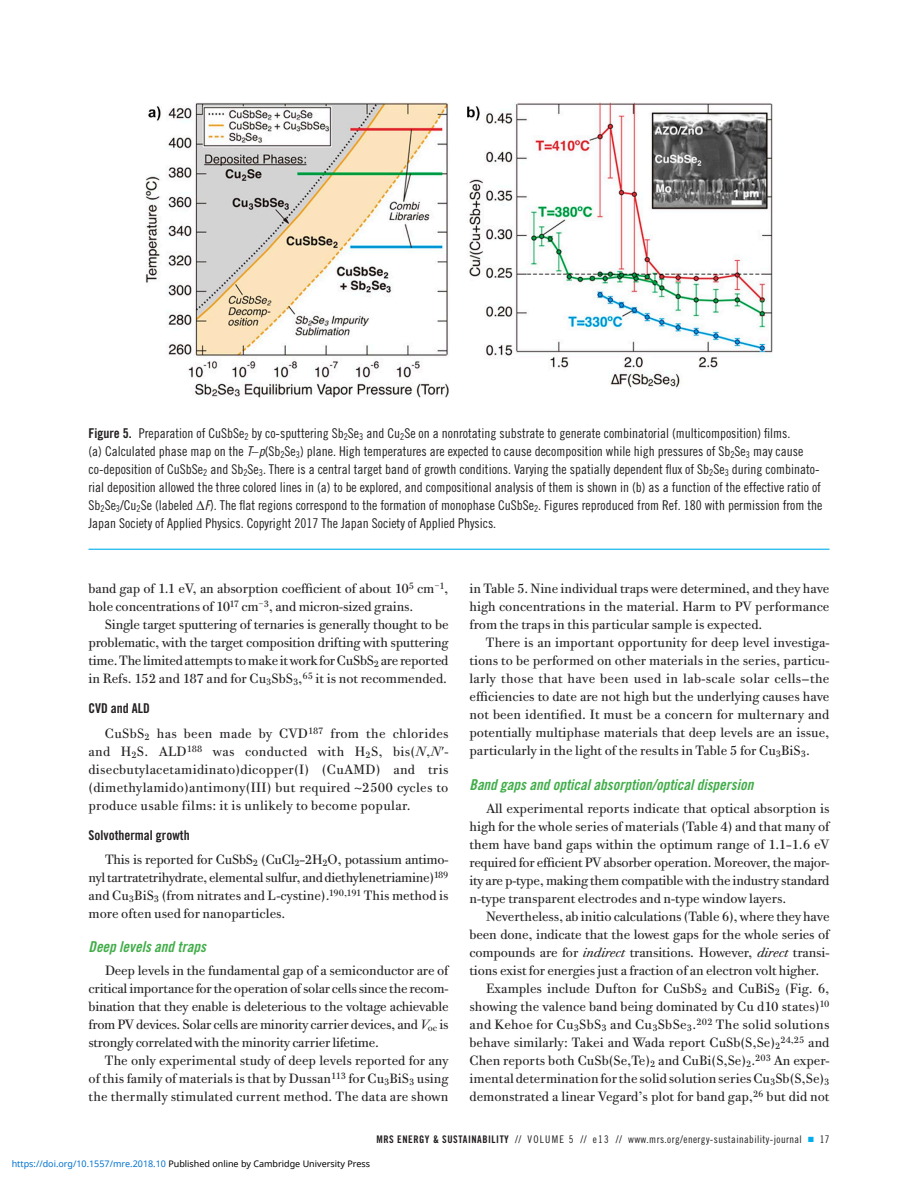
<style>
.page{position:relative;width:918px;height:1188px;background:#fff}
.page>*{position:absolute;margin:0;border:0;box-sizing:border-box;transform-origin:0 0}
.t1{font:15px "Trade Gothic LT Std Bd Cn 20 Obl";color:#41ad49}
.t2{font:13.5px/18px "Bodoni Twe ITC";color:#231f20;text-align:justify}
.t3{font:13.5px/18px "Trade Gothic LT Std Cn 18";color:#231f20}
.t4{font:13.5px "Bodoni Twe ITC";letter-spacing:.02em;color:#231f20}
.t5{font:13.5px "Trade Gothic LT Std Bd Cn 20";color:#231f20}
.t6{font:10.5px "Trade Gothic LT Std Cn 18";letter-spacing:.04em;color:#231f20}
.t7{font:10.5px "Trade Gothic LT Std Bd Cn 20";letter-spacing:.05em;color:#231f20}
.t8{font:9.45px "Bodoni Twe ITC";color:#231f20}
.t9{font:9px "Noto Sans";color:#000}
.s1{font-family:"Trade Gothic LT Std Bd Cn 20"}
.s2{font-family:"Trade Gothic LT Std Cn 18 Obl"}
.s3{font-family:"Times New Roman"}
.s4{font-style:italic}
.s5{font-family:"Tn Q"}
.s6{font-size:13.5px}
.s7{color:#00aeef}
.s8{color:#0172cf}
</style>
<div class="page">
<hr style="left:88px;top:549px;width:742px;height:1px;background:#00aeef">
<img style="left:145px;top:102px;width:628px;height:296px">
<p class="t3" style="left:88px;top:424px;width:736px"><span class="s1">Figure 5.</span> Preparation of CuSbSe<sub>2</sub> by co-sputtering Sb<sub>2</sub>Se<sub>3</sub> and Cu<sub>2</sub>Se on a nonrotating substrate to generate combinatorial (multicomposition) films.<br>(a) Calculated phase map on the <span class="s2">T</span>–<span class="s2">p</span>(Sb<sub>2</sub>Se<sub>3</sub>) plane. High temperatures are expected to cause decomposition while high pressures of Sb<sub>2</sub>Se<sub>3</sub> may cause co-deposition of CuSbSe<sub>2</sub> and Sb<sub>2</sub>Se<sub>3</sub>. There is a central target band of growth conditions. Varying the spatially dependent flux of Sb<sub>2</sub>Se<sub>3</sub> during combinato&shy;rial deposition allowed the three colored lines in (a) to be explored, and compositional analysis of them is shown in (b) as a function of the effective ratio of Sb<sub>2</sub>Se<sub>3</sub>/Cu<sub>2</sub>Se (labeled <span class="s3">Δ</span><span class="s2">F</span>). The flat regions correspond to the formation of monophase CuSbSe<sub>2</sub>. Figures reproduced from Ref. 180 with permission from the Japan Society of Applied Physics. Copyright 2017 The Japan Society of Applied Physics.</p>
<p class="t2" style="left:88px;top:580px;width:362px">band gap of 1.1 eV, an absorption coefficient of about 10<sup>5</sup> cm<sup>−1</sup>, hole concentrations of 10<sup>17</sup> cm<sup>−3</sup>, and micron-sized grains.</p>
<p class="t2" style="left:88px;top:616px;width:362px;text-indent:16px">Single target sputtering of ternaries is generally thought to be problematic, with the target composition drifting with sputtering time. The limited attempts to make it work for CuSbS<sub>2</sub> are reported in Refs. 152 and 187 and for Cu<sub>3</sub>SbS<sub>3</sub>,<sup>65</sup> it is not recommended.</p>
<p class="t5" style="left:88px;top:700px;width:63px">CVD and ALD</p>
<p class="t2" style="left:88px;top:724px;width:362px;text-indent:17px">CuSbS<sub>2</sub> has been made by CVD<sup>187</sup> from the chlorides and H<sub>2</sub>S. ALD<sup>188</sup> was conducted with H<sub>2</sub>S, bis(<span class="s4">N</span>,<span class="s4">N</span><span class="s3">′</span>- disecbutylacetamidinato)dicopper(I) (CuAMD) and tris (dimethylamido)antimony(III) but required <span class="s5">∼</span>2500 cycles to produce usable films: it is unlikely to become popular.</p>
<p class="t5" style="left:89px;top:827px;width:103px">Solvothermal growth</p>
<p class="t2" style="left:88px;top:851px;width:362px;text-indent:17px">This is reported for CuSbS<sub>2</sub> (CuCl<sub>2</sub>–2H<sub>2</sub>O, potassium antimo&shy;nyl tartratetrihydrate, elemental sulfur, and diethylenetriamine)<sup>189 </sup>and Cu<sub>3</sub>BiS<sub>3</sub> (from nitrates and L-cystine).<sup>190,191</sup> This method is more often used for nanoparticles.</p>
<p class="t1" style="left:88px;top:937px;width:119px">Deep levels and traps</p>
<p class="t2" style="left:88px;top:962px;width:362px;text-indent:17px">Deep levels in the fundamental gap of a semiconductor are of critical importance for the operation of solar cells since the recom&shy;bination that they enable is deleterious to the voltage achievable from PV devices. Solar cells are minority carrier devices, and <span class="s4">V</span><sub>oc</sub> is strongly correlated with the minority carrier lifetime.</p>
<p class="t2" style="left:88px;top:1052px;width:362px;text-indent:16px">The only experimental study of deep levels reported for any of this family of materials is that by Dussan<sup>113</sup> for Cu<sub>3</sub>BiS<sub>3</sub> using the thermally stimulated current method. The data are shown</p>
<p class="t2" style="left:469px;top:580px;width:362px">in Table 5. Nine individual traps were determined, and they have high concentrations in the material. Harm to PV performance from the traps in this particular sample is expected.</p>
<p class="t2" style="left:469px;top:634px;width:362px;text-indent:16px">There is an important opportunity for deep level investiga&shy;tions to be performed on other materials in the series, particu&shy;larly those that have been used in lab-scale solar cells—the efficiencies to date are not high but the underlying causes have not been identified. It must be a concern for multernary and potentially multiphase materials that deep levels are an issue, particularly in the light of the results in Table 5 for Cu<sub>3</sub>BiS<sub>3</sub>.</p>
<p class="t1" style="left:470px;top:775px;width:285px">Band gaps and optical absorption/optical dispersion</p>
<p class="t2" style="left:470px;top:800px;width:362px;text-indent:16px">All experimental reports indicate that optical absorption is high for the whole series of materials (Table 4) and that many of them have band gaps within the optimum range of 1.1–1.6 eV required for efficient PV absorber operation. Moreover, the major&shy;ity are p-type, making them compatible with the industry standard n-type transparent electrodes and n-type window layers.</p>
<p class="t2" style="left:486px;top:908px;width:345px">Nevertheless, ab initio calculations (Table 6), where they have</p>
<p class="t2" style="left:470px;top:926px;width:361px">been done, indicate that the lowest gaps for the whole series of</p>
<p class="t2" style="left:470px;top:944px;width:361px">compounds are for <span class="s4">indirect</span> transitions. However, <span class="s4">direct</span> transi-</p>
<p class="t2" style="left:470px;top:962px;width:351px">tions exist for energies just a fraction of an electron volt higher.</p>
<p class="t2" style="left:486px;top:980px;width:345px">Examples include Dufton for CuSbS<sub>2</sub> and CuBiS<sub>2</sub> (Fig. 6,</p>
<p class="t2" style="left:470px;top:998px;width:361px">showing the valence band being dominated by Cu d10 states)<sup>10</sup></p>
<p class="t4" style="left:469px;top:1016px;width:362px">and Kehoe for Cu<sub>3</sub>SbS<sub>3</sub> and Cu<sub>3</sub>SbSe<sub>3</sub>.<sup>202</sup> The solid solutions</p>
<p class="t2" style="left:470px;top:1034px;width:312px">behave similarly: Takei and Wada report CuSb(S,Se)<sub>2</sub></p>
<p class="t8" style="left:780px;top:1034px;width:51px">24,25 <span class="s6">and</span></p>
<p class="t2" style="left:469px;top:1052px;width:362px">Chen reports both CuSb(Se,Te)<sub>2</sub> and CuBi(S,Se)<sub>2</sub>.<sup>203</sup> An exper&shy;imental determination for the solid solution series Cu<sub>3</sub>Sb(S,Se)<sub>3 </sub>demonstrated a linear Vegard’s plot for band gap,<sup>26</sup> but did not</p>
<p class="t7" style="left:377px;top:1133px;width:77px">MRS Energy &amp; Sustainabi</p>
<p class="t6" style="left:492px;top:1133px;width:339px"><span class="s1">lity</span> // VOLUME 5 // e13 // www.mrs.org/energy-sustainability-journal <span class="s7">■</span> 17</p>
<p class="t9" style="left:12px;top:1157px;width:360px"><span class="s8">https://doi.org/10.1557/mre.2018.10</span> Published online by Cambridge University Press</p>
</div>
